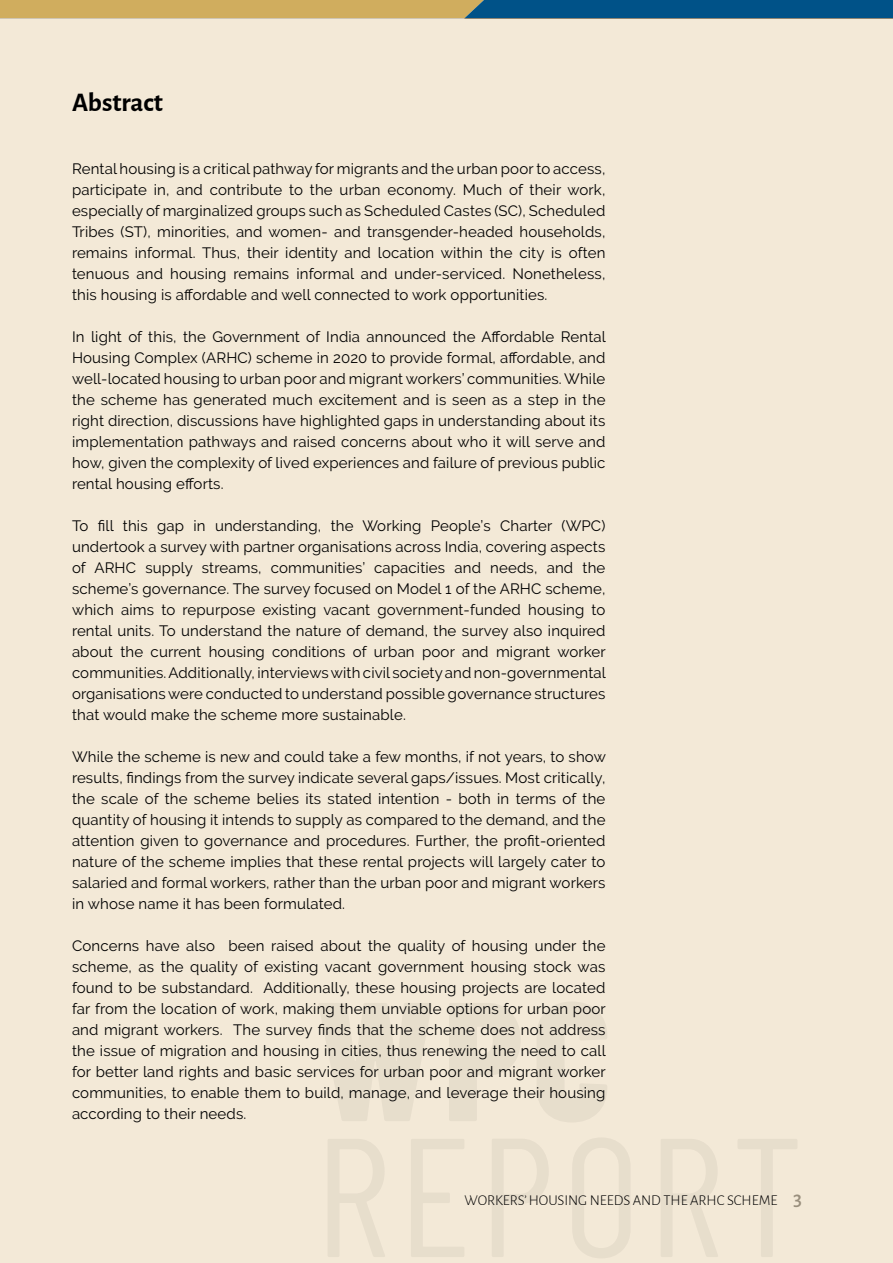
<style>
.page{position:relative;width:893px;height:1263px;background:#fff}
.page>*{position:absolute;margin:0;border:0;box-sizing:border-box;transform-origin:0 0}
.t1{font:800 169.05px "Barlow Condensed";color:#000}
.t2{font:700 27px "Alegreya Sans";color:#000}
.t3{font:15px/21px "Raleway";letter-spacing:.01em;color:#000;text-align:justify}
.t4{font:300 15px "Alegreya Sans";letter-spacing:-.005em;color:#000}
.s1{font-weight:500;font-size:21px;color:#b68f36}
</style>
<div class="page">
<svg style="left:0;top:0;width:893px;height:18px;background:#6e8271"></svg>
<div style="left:0;top:18px;width:893px;height:1245px;background:#f3e9d7"></div>
<h2 class="t2" style="left:72px;top:83px;width:93px">Abstract</h2>
<p class="t3" style="left:72px;top:158px;width:535px">Rental housing is a critical pathway for migrants and the urban poor to access, participate in, and contribute to the urban economy. Much of their work, especially of marginalized groups such as Scheduled Castes (SC), Scheduled Tribes (ST), minorities, and women- and transgender-headed households, remains informal. Thus, their identity and location within the city is often tenuous and housing remains informal and under-serviced. Nonetheless, this housing is affordable and well connected to work opportunities.</p>
<p class="t3" style="left:72px;top:326px;width:535px">In light of this, the Government of India announced the Affordable Rental Housing Complex (ARHC) scheme in 2020 to provide formal, affordable, and well-located housing to urban poor and migrant workers’ communities. While the scheme has generated much excitement and is seen as a step in the right direction, discussions have highlighted gaps in understanding about its implementation pathways and raised concerns about who it will serve and how, given the complexity of lived experiences and failure of previous public rental housing efforts.</p>
<p class="t3" style="left:72px;top:515px;width:535px">To fill this gap in understanding, the Working People’s Charter (WPC) undertook a survey with partner organisations across India, covering aspects of ARHC supply streams, communities’ capacities and needs, and the scheme’s governance. The survey focused on Model 1 of the ARHC scheme, which aims to repurpose existing vacant government-funded housing to rental units. To understand the nature of demand, the survey also inquired about the current housing conditions of urban poor and migrant worker communities. Additionally, interviews with civil society and non-governmental organisations were conducted to understand possible governance structures that would make the scheme more sustainable.</p>
<p class="t3" style="left:72px;top:746px;width:535px">While the scheme is new and could take a few months, if not years, to show results, findings from the survey indicate several gaps/issues. Most critically, the scale of the scheme belies its stated intention - both in terms of the quantity of housing it intends to supply as compared to the demand, and the attention given to governance and procedures. Further, the profit-oriented nature of the scheme implies that these rental projects will largely cater to salaried and formal workers, rather than the urban poor and migrant workers in whose name it has been formulated.</p>
<p class="t3" style="left:72px;top:935px;width:535px">Concerns have also been raised about the quality of housing under the scheme, as the quality of existing vacant government housing stock was found to be substandard. Additionally, these housing projects are located far from the location of work, making them unviable options for urban poor and migrant workers. The survey finds that the scheme does not address the issue of migration and housing in cities, thus renewing the need to call for better land rights and basic services for urban poor and migrant worker communities, to enable them to build, manage, and leverage their housing according to their needs.</p>
<h1 class="t1" style="left:315px;top:940px;width:297px">WPC</h1>
<p class="t4" style="left:465px;top:1191px;width:339px">WORKERS’ HOUSING NEEDS AND THE ARHC SCHEME <span class="s1">3</span></p>
</div>
